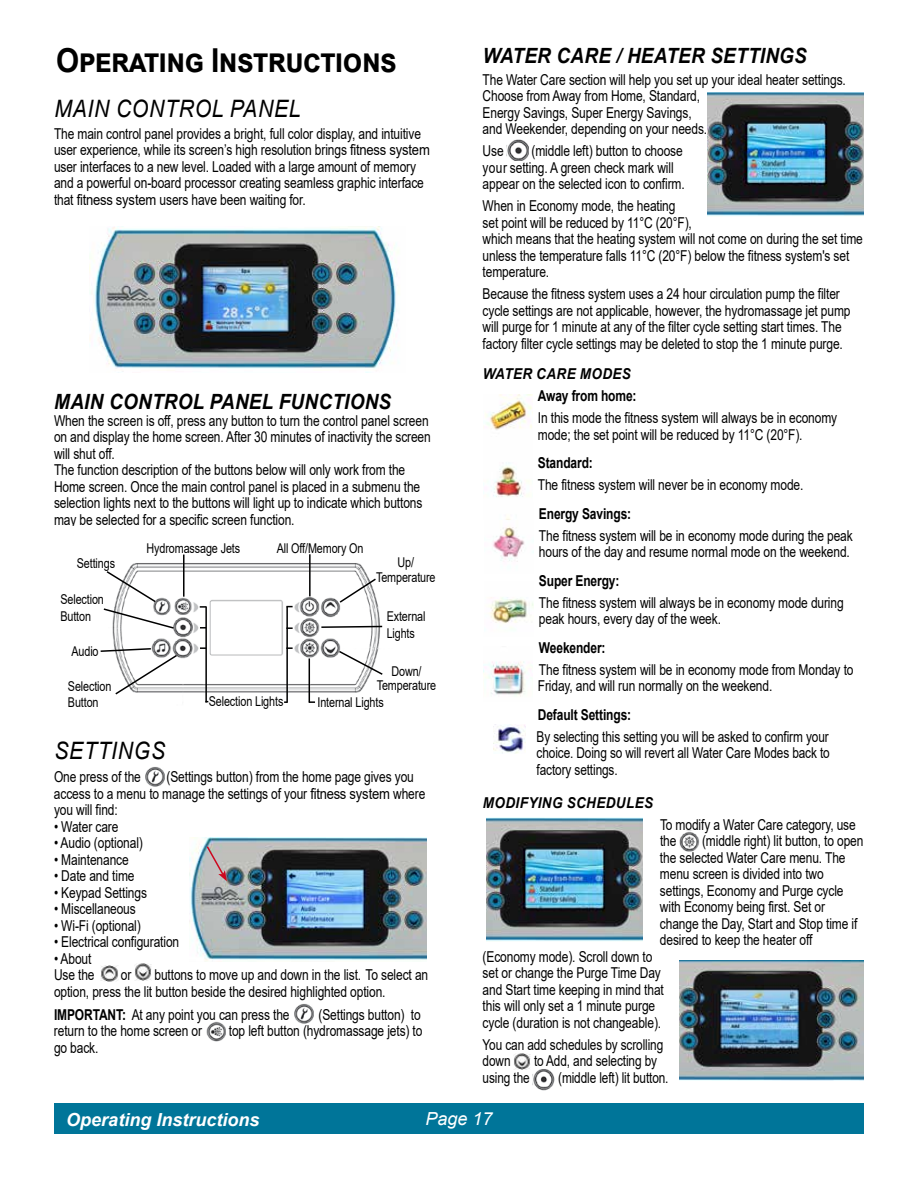
<style>
.page{position:relative;width:918px;height:1188px;background:#fff}
.page>*{position:absolute;margin:0;border:0;box-sizing:border-box;transform-origin:0 0}
.t1{font:700 33px "Arial";letter-spacing:-.02em;color:#000;scale:.9 1}
.t2{font:italic 24px "Arial";letter-spacing:.035em;color:#000;scale:.88 1}
.t3{font:italic 700 21px "Arial";letter-spacing:.015em;color:#000;scale:.9 1}
.t4{font:italic 700 18px "Arial";color:#fff}
.t5{font:italic 18px "Arial";color:#fff}
.t6{font:15px/16.5px "Arial";letter-spacing:-.01em;color:#000;scale:.8 1}
.t7{font:15px/16.5px "Arial";letter-spacing:-.01em;color:#000;text-align:justify;scale:.79 1}
.t8{font:700 15px "Arial";letter-spacing:-.01em;color:#000;scale:.8 1}
.t9{font:italic 700 15px "Arial";letter-spacing:.03em;color:#000;scale:.9 1}
.t10{font:13.5px/16.5px "Arial";letter-spacing:-.01em;color:#000;scale:.8 1}
.s1{font-weight:700}
</style>
<div class="page">
<div style="left:54px;top:1103px;width:810px;height:31px;background:#007599"></div>
<img style="left:145px;top:767px;width:20px;height:19px">
<img style="left:101px;top:965px;width:17px;height:16px">
<img style="left:135px;top:964px;width:17px;height:16px">
<img style="left:294px;top:1004px;width:20px;height:20px">
<img style="left:206px;top:1021px;width:20px;height:21px">
<img style="left:507px;top:139px;width:21px;height:21px">
<img style="left:679px;top:830px;width:21px;height:22px">
<img style="left:514px;top:1053px;width:17px;height:16px">
<img style="left:533px;top:1069px;width:21px;height:21px">
<img style="left:89px;top:227px;width:310px;height:145px">
<img style="left:112px;top:554px;width:268px;height:149px">
<svg style="left:103px;top:570px;width:72px;height:60px"></svg>
<hr style="left:183px;top:555px;width:2px;height:42px;background:#000">
<hr style="left:205px;top:606px;width:2px;height:96px;background:#000">
<hr style="left:286px;top:607px;width:2px;height:96px;background:#000">
<svg style="left:200px;top:606px;width:6px;height:2px"></svg>
<svg style="left:286px;top:627px;width:7px;height:2px"></svg>
<svg style="left:286px;top:647px;width:7px;height:2px"></svg>
<hr style="left:309px;top:554px;width:2px;height:42px;background:#000">
<hr style="left:309px;top:658px;width:1px;height:44px;background:#000">
<svg style="left:100px;top:647px;width:79px;height:49px"></svg>
<svg style="left:337px;top:650px;width:46px;height:26px"></svg>
<svg style="left:338px;top:577px;width:40px;height:27px"></svg>
<svg style="left:320px;top:625px;width:63px;height:4px"></svg>
<img style="left:189px;top:837px;width:238px;height:125px">
<img style="left:708px;top:92px;width:156px;height:124px">
<img style="left:485px;top:394px;width:48px;height:36px">
<img style="left:492px;top:519px;width:42px;height:43px">
<img style="left:493px;top:462px;width:37px;height:57px">
<img style="left:489px;top:597px;width:45px;height:27px">
<img style="left:484px;top:661px;width:42px;height:35px">
<img style="left:486px;top:818px;width:156px;height:123px">
<img style="left:679px;top:961px;width:185px;height:120px">
<svg style="left:205px;top:845px;width:22px;height:36px"></svg>
<img style="left:494px;top:724px;width:31px;height:30px">
<h1 class="t1" style="left:56px;top:37px;width:380px">Operating Instructions</h1>
<h2 class="t2" style="left:54px;top:93px;width:281px">MAIN CONTROL PANEL</h2>
<p class="t6" style="left:54px;top:125px;width:471px">The main control panel provides a bright, full color display, and intuitive user experience, while its screen’s high resolution brings fitness system user interfaces to a new level. Loaded with a large amount of memory and a powerful on-board processor creating seamless graphic interface that fitness system users have been waiting for.</p>
<h3 class="t3" style="left:54px;top:388px;width:376px">MAIN CONTROL PANEL FUNCTIONS</h3>
<p class="t6" style="left:54px;top:412px;width:473px">When the screen is off, press any button to turn the control panel screen on and display the home screen. After 30 minutes of inactivity the screen will shut off.<br>The function description of the buttons below will only work from the Home screen. Once the main control panel is placed in a submenu the selection lights next to the buttons will light up to indicate which buttons may be selected for a specific screen function.</p>
<p class="t10" style="left:77px;top:555px;width:49px">Settings</p>
<p class="t10" style="left:60px;top:591px;width:56px">Selection<br>Button</p>
<p class="t10" style="left:71px;top:643px;width:35px">Audio</p>
<p class="t10" style="left:68px;top:678px;width:56px">Selection<br>Button</p>
<p class="t10" style="left:147px;top:539px;width:119px">Hydromassage Jets</p>
<p class="t10" style="left:277px;top:540px;width:110px">All Off/Memory On</p>
<p class="t10" style="left:376px;top:555px;width:76px;line-height:14.4px;text-align:center">Up/<br>Temperature</p>
<p class="t10" style="left:387px;top:608px;width:50px">External<br>Lights</p>
<p class="t10" style="left:377px;top:664px;width:76px;line-height:14.4px;text-align:center">Down/<br>Temperature</p>
<p class="t10" style="left:209px;top:693px;width:95px">Selection Lights</p>
<p class="t10" style="left:317px;top:694px;width:84px">Internal Lights</p>
<h2 class="t2" style="left:54px;top:735px;width:127px">SETTINGS</h2>
<p class="t6" style="left:54px;top:769px;width:110px">One press of the</p>
<p class="t6" style="left:54px;top:769px;width:466px;text-indent:113px">(Settings button) from the home page gives you access to a menu to manage the settings of your fitness system where you will find:</p>
<p class="t6" style="left:54px;top:818px;width:82px">• Water care</p>
<p class="t6" style="left:54px;top:835px;width:113px">• Audio (optional)</p>
<p class="t6" style="left:54px;top:851px;width:95px">• Maintenance</p>
<p class="t6" style="left:54px;top:868px;width:102px">• Date and time</p>
<p class="t6" style="left:54px;top:884px;width:118px">• Keypad Settings</p>
<p class="t6" style="left:54px;top:901px;width:104px">• Miscellaneous</p>
<p class="t6" style="left:54px;top:917px;width:110px">• Wi-Fi (optional)</p>
<p class="t6" style="left:54px;top:934px;width:158px">• Electrical configuration</p>
<p class="t6" style="left:54px;top:950px;width:52px">• About<br>Use the</p>
<p class="t6" style="left:54px;top:967px;width:469px;text-indent:100px">buttons to move up and down in the list. To select an option, press the lit button beside the desired highlighted option.</p>
<p class="t6" style="left:54px;top:1006px;width:296px"><span class="s1">IMPORTANT:</span> At any point you can press the</p>
<p class="t6" style="left:318px;top:1006px;width:129px">(Settings button) to</p>
<p class="t6" style="left:54px;top:1023px;width:187px">return to the home screen or</p>
<p class="t6" style="left:229px;top:1023px;width:244px">top left button (hydromassage jets) to</p>
<p class="t6" style="left:54px;top:1039px;width:57px">go back.</p>
<p class="t6" style="left:121px;top:967px;width:15px">or</p>
<h3 class="t3" style="left:483px;top:42px;width:361px">WATER CARE / HEATER SETTINGS</h3>
<p class="t6" style="left:483px;top:71px;width:456px">The Water Care section will help you set up your ideal heater settings.<br>Choose from Away from Home, Standard,<br>Energy Savings, Super Energy Savings,<br>and Weekender, depending on your needs.</p>
<p class="t6" style="left:483px;top:143px;width:28px">Use</p>
<p class="t6" style="left:483px;top:143px;width:254px;text-indent:49px">(middle left) button to choose your setting. A green check mark will appear on the selected icon to confirm.</p>
<p class="t6" style="left:483px;top:197px;width:477px">When in Economy mode, the heating<br>set point will be reduced by 11°C (20°F),<br>which means that the heating system will not come on during the set time unless the temperature falls 11°C (20°F) below the fitness system's set temperature.</p>
<p class="t6" style="left:483px;top:285px;width:462px">Because the fitness system uses a 24 hour circulation pump the filter cycle settings are not applicable, however, the hydromassage jet pump will purge for 1 minute at any of the filter cycle setting start times. The factory filter cycle settings may be deleted to stop the 1 minute purge.</p>
<p class="t9" style="left:483px;top:364px;width:166px">WATER CARE MODES</p>
<p class="t8" style="left:538px;top:385px;width:125px">Away from home:</p>
<p class="t6" style="left:538px;top:409px;width:376px">In this mode the fitness system will always be in economy mode; the set point will be reduced by 11°C (20°F).</p>
<p class="t8" style="left:538px;top:452px;width:70px">Standard:</p>
<p class="t6" style="left:538px;top:476px;width:334px">The fitness system will never be in economy mode.</p>
<p class="t8" style="left:539px;top:503px;width:117px">Energy Savings:</p>
<p class="t6" style="left:539px;top:527px;width:394px">The fitness system will be in economy mode during the peak hours of the day and resume normal mode on the weekend.</p>
<p class="t8" style="left:539px;top:570px;width:102px">Super Energy:</p>
<p class="t6" style="left:539px;top:594px;width:383px">The fitness system will always be in economy mode during peak hours, every day of the week.</p>
<p class="t8" style="left:539px;top:637px;width:85px">Weekender:</p>
<p class="t6" style="left:538px;top:661px;width:396px">The fitness system will be in economy mode from Monday to<br>Friday, and will run normally on the weekend.</p>
<p class="t8" style="left:538px;top:704px;width:118px">Default Settings:</p>
<p class="t7" style="left:537px;top:728px;width:373px">By selecting this setting you will be asked to confirm your choice. Doing so will revert all Water Care Modes back to factory settings.</p>
<p class="t9" style="left:483px;top:793px;width:191px">MODIFYING SCHEDULES</p>
<p class="t6" style="left:660px;top:816px;width:246px">To modify a Water Care category, use the</p>
<p class="t6" style="left:660px;top:833px;width:256px;text-indent:42px">(middle right) lit button, to open the selected Water Care menu. The menu screen is divided into two settings, Economy and Purge cycle with Economy being first. Set or change the Day, Start and Stop time if desired to keep the heater off</p>
<p class="t6" style="left:483px;top:948px;width:228px">(Economy mode). Scroll down to set or change the Purge Time Day and Start time keeping in mind that this will only set a 1 minute purge cycle (duration is not changeable).</p>
<p class="t7" style="left:483px;top:1036px;width:230px">You can add schedules by scrolling down</p>
<p class="t7" style="left:534px;top:1052px;width:157px">to Add, and selecting by</p>
<p class="t7" style="left:483px;top:1069px;width:61px">using the</p>
<p class="t7" style="left:558px;top:1069px;width:141px">(middle left) lit button.</p>
<p class="t4" style="left:66px;top:1108px;width:195px">Operating Instructions</p>
<p class="t5" style="left:425px;top:1107px;width:69px">Page 17</p>
</div>
